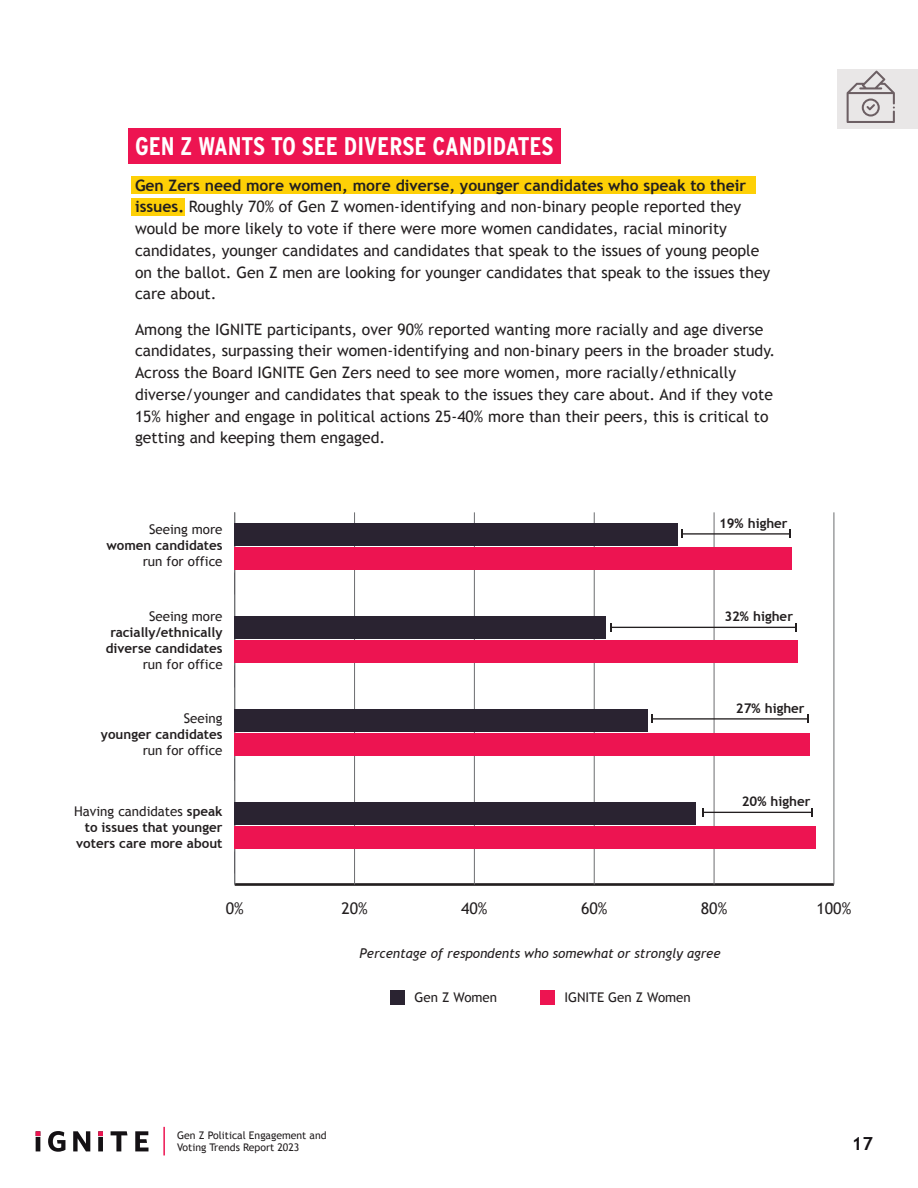
<style>
.page{position:relative;width:918px;height:1188px;background:#fff}
.page>*{position:absolute;margin:0;border:0;box-sizing:border-box;transform-origin:0 0}
.H1_Ignite{font:700 25.5px "Interstate Condensed";color:#fff}
.t1{font:700 18px "Trebuchet MS";color:#141114}
.t2{font:16.05px "Trebuchet MS";color:#231f20}
.Body_Ignite{font:15.75px/21.8px "Trebuchet MS";color:#231f20}
.t3{font:700 13.35px/16px "Trebuchet MS";color:#231f20;text-align:right}
.t4{font:13.35px/16px "Trebuchet MS";color:#231f20;text-align:right}
.t5{font:italic 13.35px "Trebuchet MS";color:#231f20}
.t6{font:10.5px/12px "Trebuchet MS";color:#231f20}
.s1{font-weight:700}
.s2{font-weight:400}
</style>
<div class="page">
<div style="left:837px;top:69px;width:81px;height:60px;background:#e9e7e7"></div>
<svg style="left:36px;top:1131px;width:112px;height:21px"></svg>
<hr style="left:163px;top:1127px;width:2px;height:28px;background:#ed1451">
<div style="left:132px;top:176px;width:624px;height:18px;background:#fed006"></div>
<div style="left:132px;top:198px;width:53px;height:18px;background:#fed006"></div>
<div style="left:128px;top:128px;width:432px;height:36px;background:#ed1451"></div>
<hr style="left:235px;top:883px;width:599px;height:3px;background:#231f20">
<hr style="left:354px;top:512px;width:1px;height:373px;background:#6c6d70">
<hr style="left:474px;top:512px;width:1px;height:373px;background:#6c6d70">
<hr style="left:594px;top:512px;width:1px;height:373px;background:#6c6d70">
<hr style="left:714px;top:512px;width:1px;height:373px;background:#6c6d70">
<hr style="left:834px;top:512px;width:1px;height:373px;background:#6c6d70">
<hr style="left:234px;top:512px;width:1px;height:373px;background:#6c6d70">
<div style="left:235px;top:548px;width:557px;height:22px;background:#ed1451"></div>
<div style="left:235px;top:641px;width:563px;height:22px;background:#ed1451"></div>
<div style="left:235px;top:734px;width:575px;height:22px;background:#ed1451"></div>
<div style="left:235px;top:827px;width:581px;height:22px;background:#ed1451"></div>
<div style="left:235px;top:523px;width:443px;height:22px;background:#2a2331"></div>
<div style="left:235px;top:616px;width:371px;height:22px;background:#2a2331"></div>
<div style="left:235px;top:709px;width:413px;height:22px;background:#2a2331"></div>
<div style="left:235px;top:802px;width:461px;height:22px;background:#2a2331"></div>
<div style="left:541px;top:990px;width:14px;height:14px;background:#ed1451"></div>
<div style="left:391px;top:990px;width:14px;height:14px;background:#2a2331"></div>
<hr style="left:682px;top:533px;width:108px;height:2px;background:#231f20">
<svg style="left:681px;top:530px;width:2px;height:8px"></svg>
<hr style="left:611px;top:627px;width:185px;height:1px;background:#231f20">
<hr style="left:652px;top:718px;width:156px;height:2px;background:#231f20">
<hr style="left:703px;top:812px;width:109px;height:1px;background:#231f20">
<svg style="left:847px;top:71px;width:48px;height:52px"></svg>
<p class="H1_Ignite" style="left:135px;top:132px;width:420px">GEN Z WANTS TO SEE DIVERSE CANDIDATES</p>
<p class="Body_Ignite" style="left:135px;top:174px;width:637px"><span class="s1">Gen Zers need more women, more diverse, younger candidates who speak to their issues.</span> Roughly 70% of Gen Z women-identifying and non-binary people reported they would be more likely to vote if there were more women candidates, racial minority candidates, younger candidates and candidates that speak to the issues of young people on the ballot. Gen Z men are looking for younger candidates that speak to the issues they care about.</p>
<p class="Body_Ignite" style="left:135px;top:318px;width:642px">Among the IGNITE participants, over 90% reported wanting more racially and age diverse candidates, surpassing their women-identifying and non-binary peers in the broader study.<br>Across the Board IGNITE Gen Zers need to see more women, more racially/ethnically diverse/younger and candidates that speak to the issues they care about. And if they vote 15% higher and engage in political actions 25-40% more than their peers, this is critical to getting and keeping them engaged.</p>
<p class="t4" style="left:106px;top:521px;width:118px">Seeing more <span class="s1">women candidates </span>run for office</p>
<p class="t3" style="left:106px;top:608px;width:118px"><span class="s2">Seeing more </span>racially/ethnically diverse candidates <span class="s2">run for office</span></p>
<p class="t4" style="left:101px;top:710px;width:123px">Seeing<br><span class="s1">younger candidates </span>run for office</p>
<p class="t3" style="left:74px;top:803px;width:150px"><span class="s2">Having candidates</span> speak to issues that younger voters care more about</p>
<p class="t3" style="left:719px;top:515px;width:70px">19% higher</p>
<p class="t3" style="left:724px;top:609px;width:70px">32% higher</p>
<p class="t3" style="left:736px;top:700px;width:70px">27% higher</p>
<p class="t3" style="left:742px;top:794px;width:70px">20% higher</p>
<p class="t2" style="left:226px;top:899px;width:20px">0%</p>
<p class="t2" style="left:341px;top:899px;width:28px">20%</p>
<p class="t2" style="left:461px;top:899px;width:28px">40%</p>
<p class="t2" style="left:581px;top:899px;width:28px">60%</p>
<p class="t2" style="left:701px;top:899px;width:28px">80%</p>
<p class="t2" style="left:817px;top:899px;width:36px">100%</p>
<p class="t5" style="left:360px;top:945px;width:362px">Percentage of respondents who somewhat or strongly agree</p>
<p class="t4" style="left:415px;top:989px;width:84px">Gen Z Women</p>
<p class="t4" style="left:564px;top:989px;width:128px">IGNITE Gen Z Women</p>
<p class="t6" style="left:177px;top:1129px;width:151px">Gen Z Political Engagement and<br>Voting Trends Report 2023</p>
<p class="t1" style="left:852px;top:1133px;width:23px">17</p>
</div>
